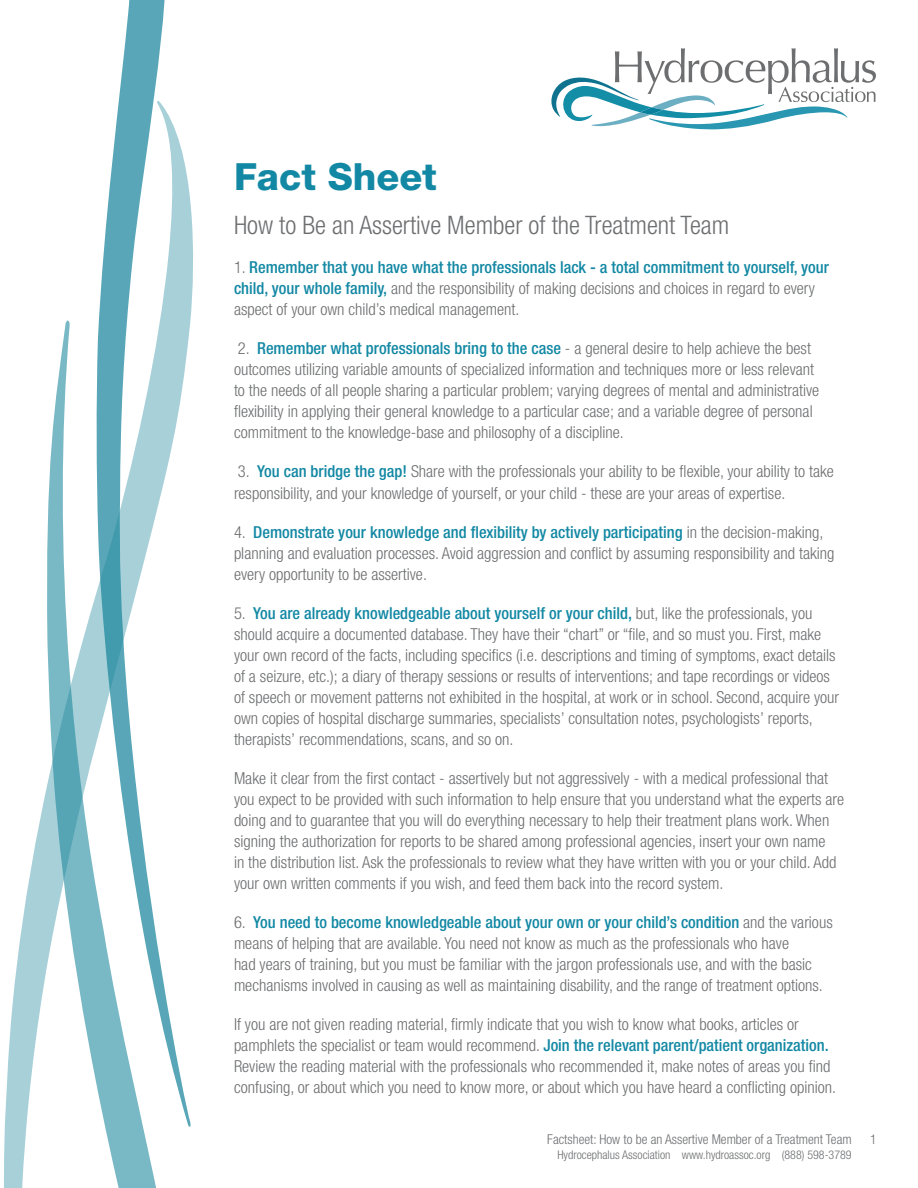
<style>
.page{position:relative;width:918px;height:1188px;background:#fff}
.page>*{position:absolute;margin:0;border:0;box-sizing:border-box;transform-origin:0 0}
.t1{font:800 37.5px "Helvetica Neue LT Std";color:#1388a4}
.t2{font:300 condensed 25.5px "Helvetica Neue LT Std";color:#6d6e70}
.t3{font:300 condensed 16.5px/21px "Helvetica Neue LT Std";color:#6d6e70}
.t4{font:300 condensed 13.5px "Helvetica Neue LT Std";color:#6d6e70}
.t5{font:300 condensed 12px "Helvetica Neue LT Std";color:#6d6e70}
.s1{font-weight:500;color:#1388a4}
</style>
<div class="page">
<svg style="left:551px;top:48px;width:325px;height:81px"></svg>
<svg style="left:119px;top:0;width:46px;height:100px;fill:#58a6b7"></svg>
<svg style="left:3px;top:100px;width:190px;height:1088px"></svg>
<svg style="left:45px;top:319px;width:148px;height:869px"></svg>
<h1 class="t1" style="left:234px;top:155px;width:204px">Fact Sheet</h1>
<h2 class="t2" style="left:234px;top:211px;width:497px">How to Be an Assertive Member of the Treatment Team</h2>
<p class="t3" style="left:234px;top:257px;width:596px">1. <span class="s1">Remember that you have what the professionals lack - a total commitment to yourself, your child, your whole family,</span> and the responsibility of making decisions and choices in regard to every aspect of your own child’s medical management.</p>
<p class="t3" style="left:234px;top:338px;width:587px">2. <span class="s1">Remember what professionals bring to the case</span> - a general desire to help achieve the best outcomes utilizing variable amounts of specialized information and techniques more or less relevant to the needs of all people sharing a particular problem; varying degrees of mental and administrative flexibility in applying their general knowledge to a particular case; and a variable degree of personal commitment to the knowledge-base and philosophy of a discipline.</p>
<p class="t3" style="left:234px;top:461px;width:601px">3. <span class="s1">You can bridge the gap!</span> Share with the professionals your ability to be flexible, your ability to take responsibility, and your knowledge of yourself, or your child - these are your areas of expertise.</p>
<p class="t3" style="left:234px;top:521px;width:602px">4. <span class="s1">Demonstrate your knowledge and flexibility by actively participating</span> in the decision-making, planning and evaluation processes. Avoid aggression and conflict by assuming responsibility and taking every opportunity to be assertive.</p>
<p class="t3" style="left:234px;top:602px;width:607px">5. <span class="s1">You are already knowledgeable about yourself or your child,</span> but, like the professionals, you should acquire a documented database. They have their “chart” or “file, and so must you. First, make your own record of the facts, including specifics (i.e. descriptions and timing of symptoms, exact details of a seizure, etc.); a diary of therapy sessions or results of interventions; and tape recordings or videos of speech or movement patterns not exhibited in the hospital, at work or in school. Second, acquire your own copies of hospital discharge summaries, specialists’ consultation notes, psychologists’ reports, therapists’ recommendations, scans, and so on.</p>
<p class="t3" style="left:234px;top:767px;width:612px">Make it clear from the first contact - assertively but not aggressively - with a medical professional that you expect to be provided with such information to help ensure that you understand what the experts are doing and to guarantee that you will do everything necessary to help their treatment plans work. When signing the authorization for reports to be shared among professional agencies, insert your own name<br>in the distribution list. Ask the professionals to review what they have written with you or your child. Add your own written comments if you wish, and feed them back into the record system.</p>
<p class="t3" style="left:234px;top:911px;width:600px">6. <span class="s1">You need to become knowledgeable about your own or your child’s condition</span> and the various means of helping that are available. You need not know as much as the professionals who have<br>had years of training, but you must be familiar with the jargon professionals use, and with the basic mechanisms involved in causing as well as maintaining disability, and the range of treatment options.</p>
<p class="t3" style="left:234px;top:1013px;width:604px">If you are not given reading material, firmly indicate that you wish to know what books, articles or pamphlets the specialist or team would recommend. <span class="s1">Join the relevant parent/patient organization.<br></span>Review the reading material with the professionals who recommended it, make notes of areas you find confusing, or about which you need to know more, or about which you have heard a conflicting opinion.</p>
<p class="t4" style="left:547px;top:1132px;width:306px">Factsheet: How to be an Assertive Member of a Treatment Team</p>
<p class="t5" style="left:557px;top:1148px;width:296px">Hydrocephalus Association www.hydroassoc.org (888) 598-3789</p>
<p class="t4" style="left:870px;top:1132px;width:8px">1</p>
</div>
